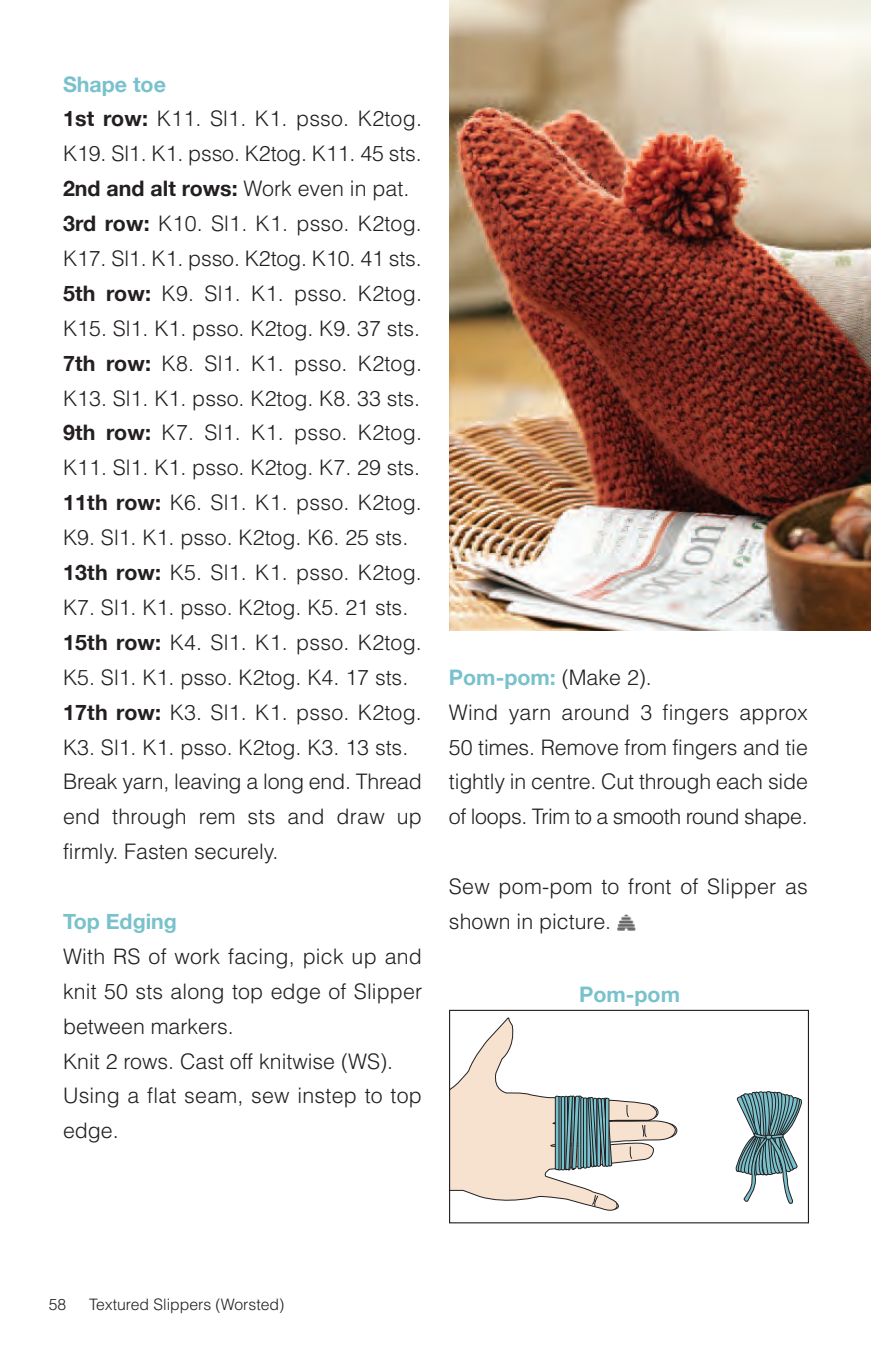
<style>
.page{position:relative;width:871px;height:1357px;background:#fff}
.page>*{position:absolute;margin:0;border:0;box-sizing:border-box;transform-origin:0 0}
.t1{font:300 21.38px/34.9px "Helvetica";color:#231f20}
.t2{font:700 21.38px "Helvetica Neue";color:#79c1cc}
.t3{font:700 21.38px "Helvetica Neue";color:#231f20}
.t4{font:300 15.75px "Helvetica";color:#231f20}
.s1{font-family:"Helvetica Neue";font-weight:700}
.s2{font-family:"Helvetica";font-weight:300}
.s3{font-family:"Helvetica";font-weight:300;color:#231f20}
</style>
<div class="page">
<svg style="left:617px;top:927px;width:19px;height:4px"></svg>
<img style="left:617px;top:914px;width:18px;height:16px">
<img style="left:449px;top:0;width:422px;height:631px">
<div style="left:655px;top:1123px;width:22px;height:15px;border:1px solid #231f20;border-radius:50%"></div>
<svg style="left:735px;top:1091px;width:67px;height:113px"></svg>
<svg style="left:451px;top:1017px;width:225px;height:193px"></svg>
<div style="left:605px;top:1098px;width:4px;height:68px;border:1px solid #231f20"></div>
<div style="left:449px;top:1010px;width:360px;height:213px;border:1px solid #231f20"></div>
<p class="t2" style="left:63px;top:71px;width:104px">Shape toe</p>
<p class="t1" style="left:63px;top:102px;width:360px"><span class="s1">1st row:</span> K11. Sl1. K1. psso. K2tog.<br>K19. Sl1. K1. psso. K2tog. K11. 45 sts.</p>
<p class="t3" style="left:63px;top:175px;width:348px">2nd and alt rows: <span class="s2">Work even in pat.</span></p>
<p class="t1" style="left:63px;top:206px;width:360px"><span class="s1">3rd row:</span> K10. Sl1. K1. psso. K2tog.<br>K17. Sl1. K1. psso. K2tog. K10. 41 sts.<br><span class="s1">5th row:</span> K9. Sl1. K1. psso. K2tog.<br>K15. Sl1. K1. psso. K2tog. K9. 37 sts.<br><span class="s1">7th row:</span> K8. Sl1. K1. psso. K2tog.<br>K13. Sl1. K1. psso. K2tog. K8. 33 sts.<br><span class="s1">9th row:</span> K7. Sl1. K1. psso. K2tog.<br>K11. Sl1. K1. psso. K2tog. K7. 29 sts.<br><span class="s1">11th row:</span> K6. Sl1. K1. psso. K2tog.<br>K9. Sl1. K1. psso. K2tog. K6. 25 sts.<br><span class="s1">13th row:</span> K5. Sl1. K1. psso. K2tog.<br>K7. Sl1. K1. psso. K2tog. K5. 21 sts.<br><span class="s1">15th row:</span> K4. Sl1. K1. psso. K2tog.<br>K5. Sl1. K1. psso. K2tog. K4. 17 sts.<br><span class="s1">17th row:</span> K3. Sl1. K1. psso. K2tog.<br>K3. Sl1. K1. psso. K2tog. K3. 13 sts.<br>Break yarn, leaving a long end. Thread end through rem sts and draw up firmly. Fasten securely.</p>
<p class="t2" style="left:63px;top:908px;width:115px">top edging</p>
<p class="t1" style="left:63px;top:939px;width:361px">With RS of work facing, pick up and knit 50 sts along top edge of Slipper between markers.<br>Knit 2 rows. Cast off knitwise (WS).<br>Using a flat seam, sew instep to top edge.</p>
<p class="t2" style="left:449px;top:664px;width:204px">pom-pom: <span class="s3">(Make 2).</span></p>
<p class="t1" style="left:449px;top:695px;width:360px;text-align:justify">Wind yarn around 3 fingers approx 50 times. Remove from fingers and tie tightly in centre. Cut through each side of loops. Trim to a smooth round shape.</p>
<p class="t1" style="left:449px;top:869px;width:360px">Sew pom-pom to front of Slipper as shown in picture.</p>
<p class="t2" style="left:579px;top:981px;width:102px">pom-pom</p>
<p class="t4" style="left:49px;top:1295px;width:19px">58</p>
<p class="t4" style="left:89px;top:1295px;width:197px">Textured Slippers (Worsted)</p>
</div>
